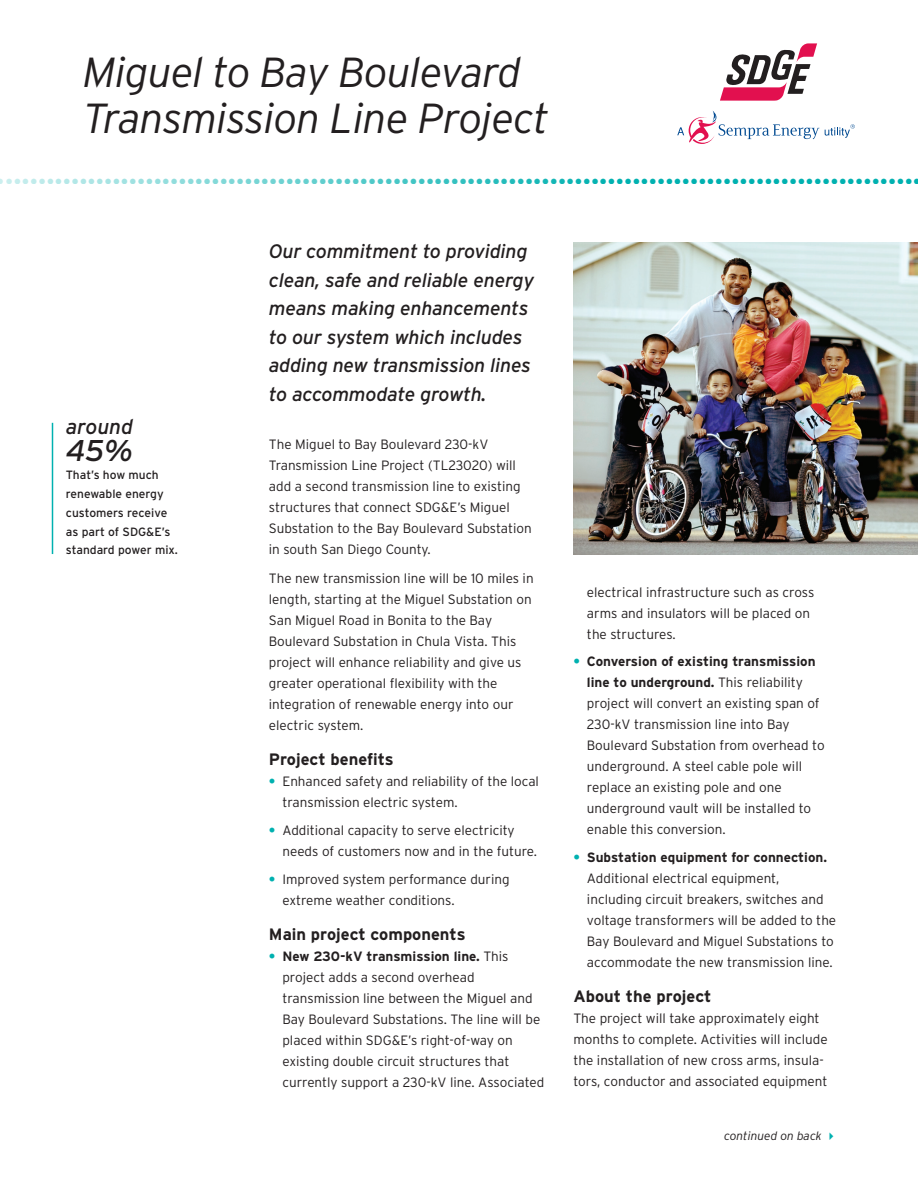
<style>
.page{position:relative;width:918px;height:1188px;background:#fff}
.page>*{position:absolute;margin:0;border:0;box-sizing:border-box;transform-origin:0 0}
.Headline{font:italic 300 42px/46.5px "Interstate";letter-spacing:-.015em;color:#231f20}
.Sidebar_head{font:italic 30px "Interstate";color:#231f20}
.t1{font:21px "Minion Pro";color:#00b1b0}
.Sidebar_head-2{font:italic 21px "Interstate";color:#231f20}
.text{font:italic 19.5px/28.5px "Interstate";letter-spacing:-.01em;color:#231f20}
.Subhead{font:700 16.5px "Interstate";color:#231f20}
.hanging{font:300 13.5px/21px "Interstate";color:#231f20}
.text-2{font:300 13.5px/21px "Interstate";color:#231f20}
.hanging-2{font:12px/18.8px "Interstate";color:#231f20}
.t2{font:italic 300 12px "Interstate";color:#231f20}
.s1{font-weight:700;color:#00b1b0}
.s2{font-weight:700}
.s3{color:#00b1b0}
</style>
<div class="page">
<img style="left:573px;top:242px;width:345px;height:312px">
<svg style="left:720px;top:43px;width:97px;height:58px"></svg>
<svg style="left:677px;top:111px;width:142px;height:33px"></svg>
<svg style="left:825px;top:124px;width:30px;height:14px"></svg>
<hr style="left:52px;top:423px;width:1px;height:131px;background:#00b1b0">
<p class="Headline" style="left:83px;top:48px;width:468px">Miguel to Bay Boulevard<br>Transmission Line Project</p>
<h3 class="t1" style="left:-3px;top:165px;width:926px">••••••••••••••••••••••••••••••••••••••••••••••••••••••••••••••••••••••••••••••••••••••••••••••••••••••••••••••••</h3>
<p class="Sidebar_head-2" style="left:66px;top:414px;width:69px">around</p>
<p class="Sidebar_head" style="left:66px;top:433px;width:69px">45%</p>
<p class="hanging-2" style="left:66px;top:466px;width:114px">That’s how much renewable energy customers receive as part of SDG&amp;E’s standard power mix.</p>
<p class="text" style="left:269px;top:237px;width:267px">Our commitment to providing clean, safe and reliable energy means making enhancements to our system which includes adding new transmission lines to accommodate growth.</p>
<p class="text-2" style="left:269px;top:433px;width:265px">The Miguel to Bay Boulevard 230-kV Transmission Line Project (TL23020) will add a second transmission line to existing structures that connect SDG&amp;E’s Miguel Substation to the Bay Boulevard Substation in south San Diego County.</p>
<p class="text-2" style="left:269px;top:568px;width:266px">The new transmission line will be 10 miles in length, starting at the Miguel Substation on San Miguel Road in Bonita to the Bay Boulevard Substation in Chula Vista. This project will enhance reliability and give us greater operational flexibility with the integration of renewable energy into our electric system.</p>
<p class="Subhead" style="left:269px;top:750px;width:126px">Project benefits</p>
<p class="hanging" style="left:282px;top:771px;width:258px;text-indent:-14px"><span class="s1">•</span> Enhanced safety and reliability of the local transmission electric system.</p>
<p class="hanging" style="left:282px;top:820px;width:256px;text-indent:-14px"><span class="s1">•</span> Additional capacity to serve electricity needs of customers now and in the future.</p>
<p class="hanging" style="left:282px;top:868px;width:229px;text-indent:-14px"><span class="s1">•</span> Improved system performance during extreme weather conditions.</p>
<p class="Subhead" style="left:269px;top:925px;width:198px">Main project components</p>
<p class="hanging" style="left:282px;top:945px;width:263px;text-indent:-14px"><span class="s1">•</span> <span class="s2">New 230-kV transmission line.</span> This project adds a second overhead transmission line between the Miguel and Bay Boulevard Substations. The line will be placed within SDG&amp;E’s right-of-way on existing double circuit structures that currently support a 230-kV line. Associated</p>
<p class="hanging" style="left:587px;top:581px;width:229px">electrical infrastructure such as cross arms and insulators will be placed on the structures.</p>
<p class="hanging" style="left:587px;top:651px;width:239px;text-indent:-14px"><span class="s1">•</span> <span class="s2">Conversion of existing transmission line to underground.</span> This reliability project will convert an existing span of 230-kV transmission line into Bay Boulevard Substation from overhead to underground. A steel cable pole will replace an existing pole and one underground vault will be installed to enable this conversion.</p>
<p class="hanging" style="left:587px;top:847px;width:251px;text-indent:-14px"><span class="s1">•</span> <span class="s2">Substation equipment for connection.<br></span>Additional electrical equipment, including circuit breakers, switches and voltage transformers will be added to the Bay Boulevard and Miguel Substations to accommodate the new transmission line.</p>
<p class="Subhead" style="left:573px;top:987px;width:140px">About the project</p>
<p class="text-2" style="left:573px;top:1008px;width:256px">The project will take approximately eight months to complete. Activities will include the installation of new cross arms, insula&shy;tors, conductor and associated equipment</p>
<p class="t2" style="left:724px;top:1129px;width:114px">continued on back <span class="s3">✔</span></p>
</div>
